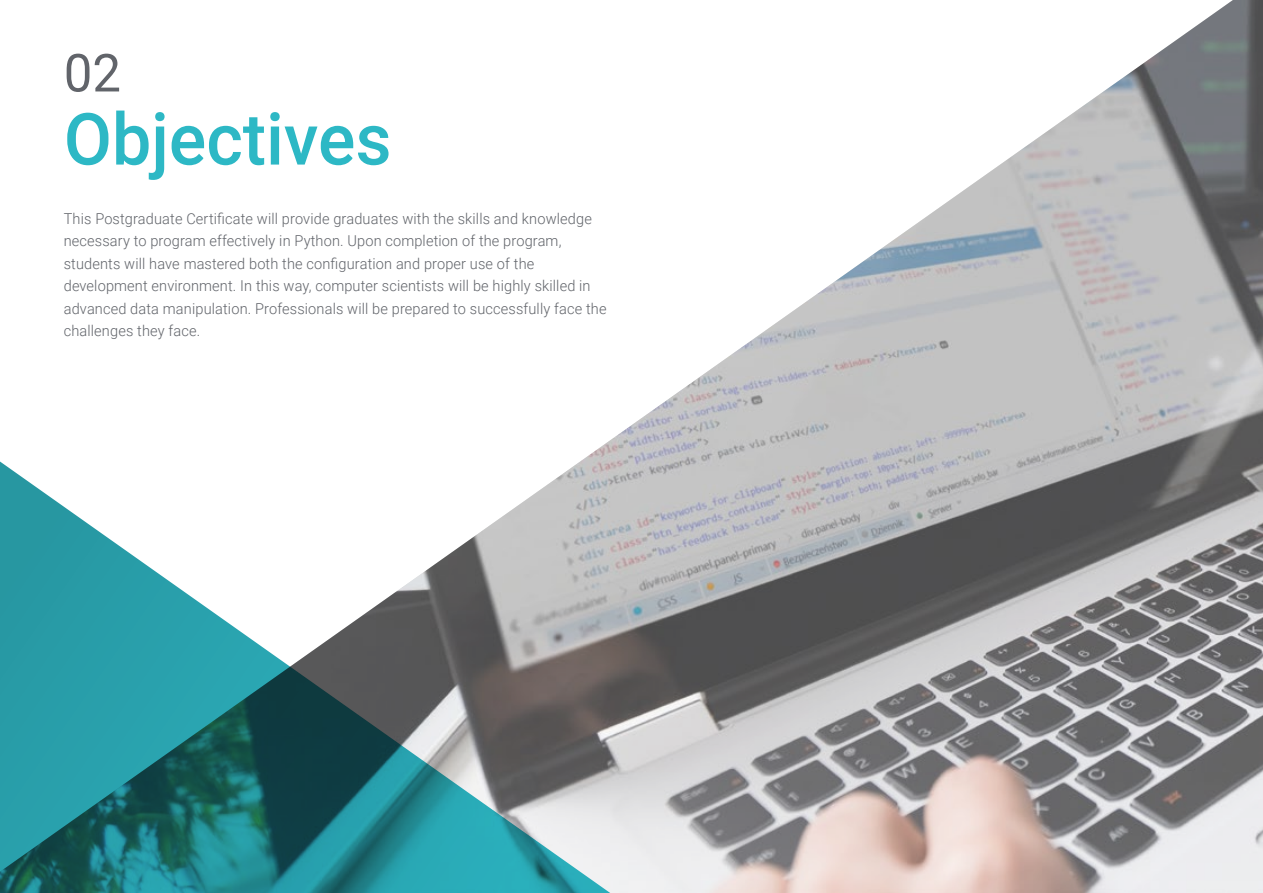
<style>
.page{position:relative;width:1263px;height:893px;background:#fff}
.page>*{position:absolute;margin:0;border:0;box-sizing:border-box;transform-origin:0 0}
.t1{font:500 72px "Roboto";color:#2db8c5}
.t2{font:52.5px "Roboto";color:#61646a}
.t3{font:300 15px/22.5px "Roboto";letter-spacing:.01em;color:#61646a}
</style>
<div class="page">
<img style="left:602px;top:0;width:661px;height:893px">
<svg style="left:0;top:446px;width:640px;height:447px"></svg>
<h2 class="t2" style="left:64px;top:36px;width:59px">02</h2>
<h1 class="t1" style="left:64px;top:89px;width:329px">Objectives</h1>
<p class="t3" style="left:64px;top:207px;width:544px">This Postgraduate Certificate will provide graduates with the skills and knowledge necessary to program effectively in Python. Upon completion of the program, students will have mastered both the configuration and proper use of the development environment. In this way, computer scientists will be highly skilled in advanced data manipulation. Professionals will be prepared to successfully face the challenges they face.</p>
</div>
